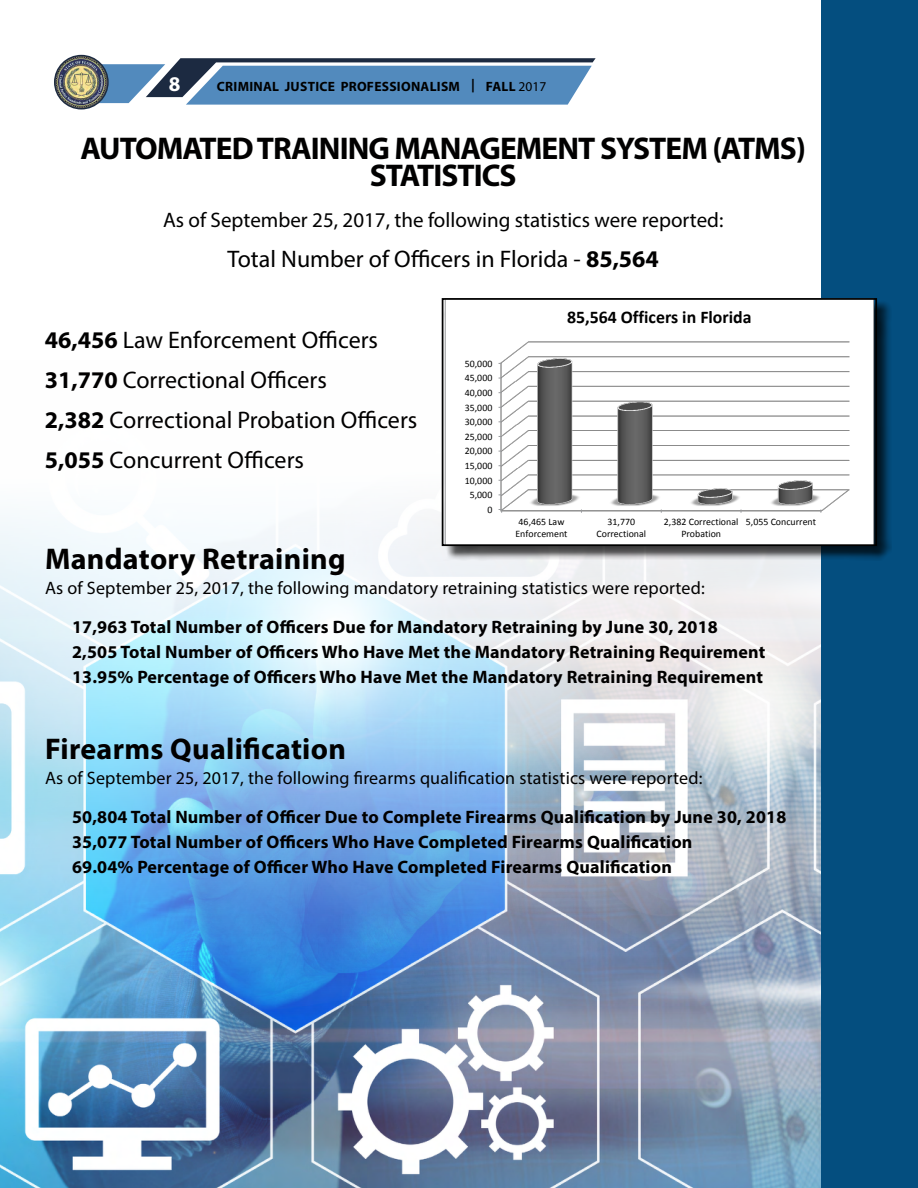
<style>
.page{position:relative;width:918px;height:1188px;background:#fff}
.page>*{position:absolute;margin:0;border:0;box-sizing:border-box;transform-origin:0 0}
.t1{font:700 31.5px/27px "Myriad Pro";letter-spacing:-.03em;color:#010000;text-align:center}
.t2{font:700 30px "Myriad Pro";letter-spacing:.01em;color:#010000}
.t3{font:24px/40.2px "Myriad Pro";color:#010000}
.t4{font:21px "Myriad Pro";color:#010000}
.t5{font:700 21px "Myriad Pro";color:#fff}
.t6{font:700 18px/25.2px "Myriad Pro";letter-spacing:.01em;color:#010000}
.t7{font:18px "Myriad Pro";letter-spacing:.01em;color:#010000}
.t8{font:700 17.85px "Calibri";color:#000}
.t9{font:700 13.5px "Myriad Pro";letter-spacing:.02em;color:#000}
.t10{font:9.9px/12.1px "Calibri";color:#000;text-align:center}
.s1{font-weight:400}
.s2{font-weight:700}
</style>
<div class="page">
<img style="left:0;top:361px;width:821px;height:827px">
<svg style="left:93px;top:58px;width:503px;height:47px;background:#6790b7"></svg>
<img style="left:55px;top:56px;width:53px;height:53px;border-radius:27px">
<div style="left:54px;top:55px;width:55px;height:55px;border:2px solid #1c2a41;border-radius:50%"></div>
<div style="left:821px;top:0;width:97px;height:1188px;background:#044e7f"></div>
<div style="left:444px;top:300px;width:448px;height:261px;background:#000;opacity:.75"></div>
<svg style="left:445px;top:301px;width:429px;height:242px"></svg>
<div style="left:442px;top:298px;width:435px;height:248px;border:2px solid #000"></div>
<p class="t5" style="left:169px;top:70px;width:13px">8</p>
<p class="t9" style="left:217px;top:77px;width:331px">CRIMINAL JUSTICE PROFESSIONALISM | FALL <span class="s1">2017</span></p>
<h1 class="t1" style="left:81px;top:133px;width:727px">AUTOMATED TRAINING MANAGEMENT SYSTEM (ATMS)<br>STATISTICS</h1>
<p class="t4" style="left:163px;top:207px;width:562px">As of September 25, 2017, the following statistics were reported:</p>
<h3 class="t3" style="left:228px;top:239px;width:433px">Total Number of Officers in Florida - <span class="s2">85,564</span></h3>
<h3 class="t3" style="left:45px;top:319px;width:374px"><span class="s2">46,456</span> Law Enforcement Officers<br><span class="s2">31,770</span> Correctional Officers<br><span class="s2">2,382</span> Correctional Probation Officers<br><span class="s2">5,055</span> Concurrent Officers</h3>
<p class="t10" style="left:465px;top:357px;width:29px">50,000</p>
<p class="t10" style="left:465px;top:372px;width:29px">45,000</p>
<p class="t10" style="left:465px;top:387px;width:29px">40,000</p>
<p class="t10" style="left:465px;top:401px;width:29px">35,000</p>
<p class="t10" style="left:465px;top:416px;width:29px">30,000</p>
<p class="t10" style="left:465px;top:431px;width:29px">25,000</p>
<p class="t10" style="left:465px;top:445px;width:29px">20,000</p>
<p class="t10" style="left:465px;top:460px;width:29px">15,000</p>
<p class="t10" style="left:465px;top:474px;width:29px">10,000</p>
<p class="t10" style="left:470px;top:489px;width:24px">5,000</p>
<p class="t10" style="left:487px;top:504px;width:7px">0</p>
<p class="t8" style="left:567px;top:305px;width:186px">85,564 Officers in Florida</p>
<p class="t10" style="left:515px;top:516px;width:54px">46,465 Law<br>Enforcement</p>
<p class="t10" style="left:597px;top:516px;width:51px">31,770<br>Correctional</p>
<p class="t10" style="left:664px;top:516px;width:76px">2,382 Correctional<br>Probation</p>
<p class="t10" style="left:746px;top:516px;width:72px">5,055 Concurrent</p>
<h2 class="t2" style="left:45px;top:539px;width:302px">Mandatory Retraining</h2>
<p class="t7" style="left:45px;top:577px;width:661px">As of September 25, 2017, the following mandatory retraining statistics were reported:</p>
<p class="t6" style="left:72px;top:614px;width:695px">17,963 Total Number of Officers Due for Mandatory Retraining by June 30, 2018<br>2,505 Total Number of Officers Who Have Met the Mandatory Retraining Requirement<br>13.95% Percentage of Officers Who Have Met the Mandatory Retraining Requirement</p>
<h2 class="t2" style="left:45px;top:729px;width:303px">Firearms Qualification</h2>
<p class="t7" style="left:45px;top:767px;width:659px">As of September 25, 2017, the following firearms qualification statistics were reported:</p>
<p class="t6" style="left:72px;top:803px;width:716px">50,804 Total Number of Officer Due to Complete Firearms Qualification by June 30, 2018<br>35,077 Total Number of Officers Who Have Completed Firearms Qualification<br>69.04% Percentage of Officer Who Have Completed Firearms Qualification</p>
</div>
